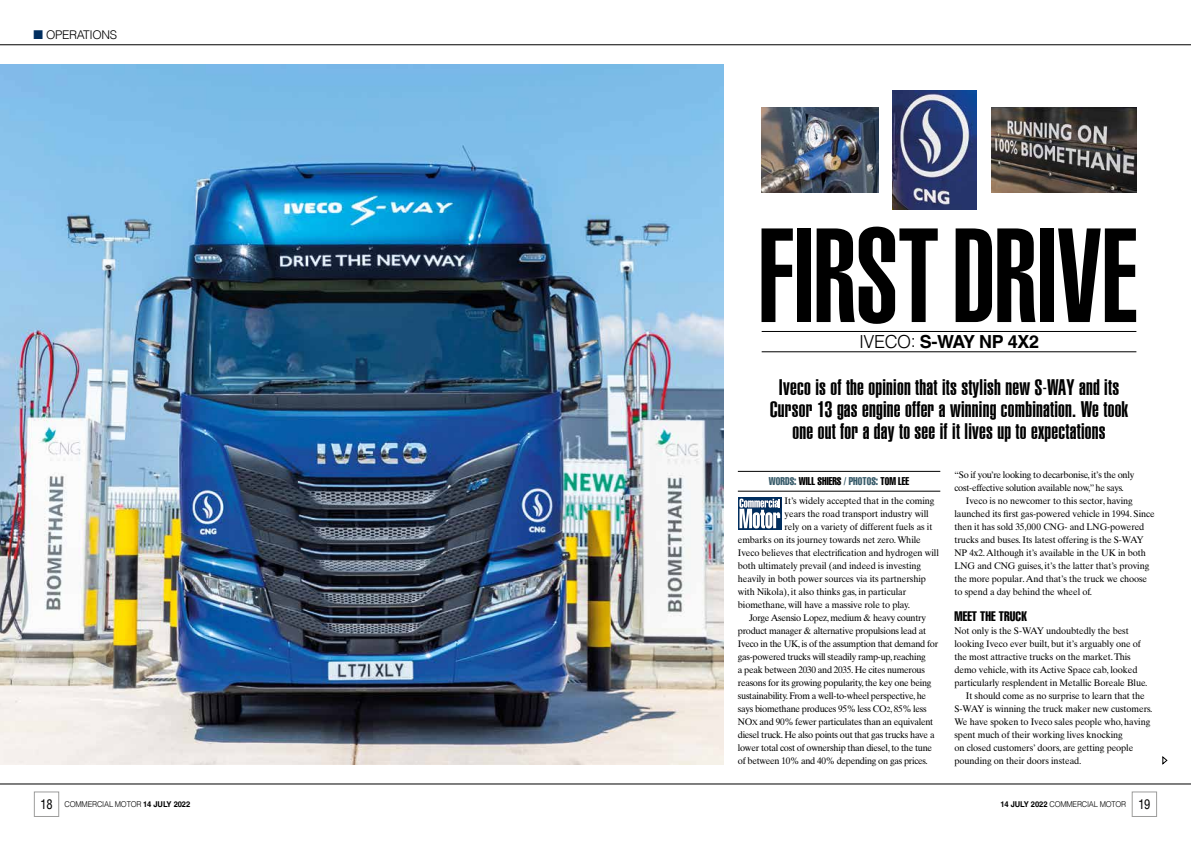
<style>
.page{position:relative;width:1191px;height:842px;background:#fff}
.page>*{position:absolute;margin:0;border:0;box-sizing:border-box;transform-origin:0 0}
.t1{font:131.4px "Helvetica Com Ult Compressed";letter-spacing:-.01em;color:#000}
.t2{font:22px/22px "Helvetica Com Ult Compressed";letter-spacing:.01em;color:#000;text-align:center;scale:1.1 1}
.t3{font:700 18px "Helvetica LT Com";letter-spacing:-.025em;color:#000}
.t4{font:extra-condensed 13.5px "Helvetica Com";letter-spacing:.01em;color:#000;scale:.9 1}
.t5{font:300 12px "Helvetica LT Com";letter-spacing:-.03em;color:#000}
.t6{font:extra-condensed 11px "Helvetica Com";color:#000;scale:.9 1}
.t7{font:9.5px/13px "Times Ten LT Std";letter-spacing:-.01em;color:#000}
.t8{font:9.5px/13px "Times Ten LT Std";letter-spacing:-.03em;color:#000}
.t9{font:300 8px "Helvetica LT Com";letter-spacing:-.03em;color:#000;scale:.95 1}
.s1{color:#002e5f}
.s2{font-weight:300}
.s3{color:#395c6b}
.s4{font-size:7.5px}
.s5{font-family:"Helvetica Com";font-weight:400;font-stretch:condensed;font-size:13px}
.s6{font-weight:700}
</style>
<div class="page">
<img style="left:0;top:64px;width:723px;height:700px">
<hr style="left:738px;top:471px;width:202px;height:1px;background:#000">
<hr style="left:738px;top:491px;width:202px;height:1px;background:#000">
<div style="left:738px;top:497px;width:43px;height:33px;background:#002e5f"></div>
<svg style="left:739px;top:499px;width:41px;height:30px"></svg>
<hr style="left:761px;top:331px;width:375px;height:1px;background:#000">
<hr style="left:761px;top:352px;width:375px;height:1px;background:#000">
<img style="left:892px;top:90px;width:85px;height:119px">
<img style="left:991px;top:108px;width:145px;height:84px">
<img style="left:761px;top:108px;width:117px;height:84px">
<hr style="left:0;top:45px;width:1191px;height:1px;background:#000">
<svg style="left:1162px;top:757px;width:5px;height:7px"></svg>
<hr style="left:0;top:784px;width:1191px;height:1px;background:#000">
<div style="left:34px;top:792px;width:25px;height:25px;border:1px solid #9d9d9c"></div>
<div style="left:1132px;top:792px;width:24px;height:25px;border:1px solid #9d9d9c"></div>
<p class="t5" style="left:34px;top:27px;width:85px"><span class="s1">■</span> OPERATIONS</p>
<h1 class="t1" style="left:757px;top:200px;width:381px">FIRST DRIVE</h1>
<h3 class="t3" style="left:859px;top:331px;width:181px"><span class="s2">IVECO:</span> S-WAY NP 4X2</h3>
<h2 class="t2" style="left:769px;top:377px;width:327px">Iveco is of the opinion that its stylish new S-WAY and its<br>Cursor 13 gas engine offer a winning combination. We took one out for a day to see if it lives up to expectations</h2>
<p class="t6" style="left:769px;top:474px;width:157px"><span class="s3">WORDS:</span> WILL SHIERS <span class="s3">/ PHOTOS:</span> TOM LEE</p>
<p class="t7" style="left:784px;top:494px;width:151px">It’s widely accepted that in the coming</p>
<p class="t7" style="left:784px;top:507px;width:146px">years the road transport industry will</p>
<p class="t7" style="left:784px;top:520px;width:149px">rely on a variety of different fuels as it</p>
<p class="t7" style="left:738px;top:533px;width:184px">embarks on its journey towards net zero. While</p>
<p class="t7" style="left:738px;top:546px;width:203px">Iveco believes that electrification and hydrogen will</p>
<p class="t7" style="left:738px;top:559px;width:185px">both ultimately prevail (and indeed is investing</p>
<p class="t7" style="left:738px;top:572px;width:190px">heavily in both power sources via its partnership</p>
<p class="t7" style="left:738px;top:585px;width:170px">with Nikola), it also thinks gas, in particular</p>
<p class="t7" style="left:738px;top:598px;width:174px">biomethane, will have a massive role to play.</p>
<p class="t8" style="left:749px;top:611px;width:178px">Jorge Asensio Lopez, medium &amp; heavy country</p>
<p class="t8" style="left:738px;top:624px;width:190px">product manager &amp; alternative propulsions lead at</p>
<p class="t8" style="left:738px;top:637px;width:202px">Iveco in the UK, is of the assumption that demand for</p>
<p class="t8" style="left:738px;top:650px;width:189px">gas-powered trucks will steadily ramp-up, reaching</p>
<p class="t8" style="left:738px;top:663px;width:189px">a peak between 2030 and 2035. He cites numerous</p>
<p class="t8" style="left:738px;top:676px;width:195px">reasons for its growing popularity, the key one being</p>
<p class="t8" style="left:738px;top:689px;width:190px">sustainability. From a well-to-wheel perspective, he</p>
<p class="t8" style="left:738px;top:702px;width:190px">says biomethane produces 95% less CO<span class="s4">2</span>, 85% less</p>
<p class="t8" style="left:738px;top:715px;width:197px">NO<span class="s4">X</span> and 90% fewer particulates than an equivalent</p>
<p class="t8" style="left:738px;top:728px;width:198px">diesel truck. He also points out that gas trucks have a</p>
<p class="t8" style="left:738px;top:741px;width:196px">lower total cost of ownership than diesel, to the tune</p>
<p class="t8" style="left:738px;top:754px;width:191px">of between 10% and 40% depending on gas prices.</p>
<p class="t8" style="left:954px;top:468px;width:181px">“So if you’re looking to decarbonise, it’s the only cost-effective solution available now,” he says.</p>
<p class="t7" style="left:954px;top:494px;width:202px;text-indent:11px">Iveco is no newcomer to this sector, having launched its first gas-powered vehicle in 1994. Since then it has sold 35,000 CNG- and LNG-powered trucks and buses. Its latest offering is the S-WAY NP 4x2. Although it’s available in the UK in both LNG and CNG guises, it’s the latter that’s proving the more popular. And that’s the truck we choose to spend a day behind the wheel of.</p>
<h3 class="t4" style="left:954px;top:608px;width:82px">MEET THE TRUCK</h3>
<p class="t7" style="left:954px;top:624px;width:176px">Not only is the S-WAY undoubtedly the best</p>
<p class="t7" style="left:954px;top:637px;width:188px">looking Iveco ever built, but it’s arguably one of</p>
<p class="t7" style="left:954px;top:650px;width:178px">the most attractive trucks on the market. This</p>
<p class="t7" style="left:954px;top:663px;width:184px">demo vehicle, with its Active Space cab, looked</p>
<p class="t7" style="left:954px;top:676px;width:195px">particularly resplendent in Metallic Boreale Blue.</p>
<p class="t7" style="left:965px;top:689px;width:180px">It should come as no surprise to learn that the</p>
<p class="t7" style="left:954px;top:702px;width:199px">S-WAY is winning the truck maker new customers.</p>
<p class="t7" style="left:954px;top:715px;width:197px">We have spoken to Iveco sales people who, having</p>
<p class="t7" style="left:954px;top:728px;width:170px">spent much of their working lives knocking</p>
<p class="t7" style="left:954px;top:741px;width:180px">on closed customers’ doors, are getting people</p>
<p class="t7" style="left:954px;top:754px;width:128px">pounding on their doors instead.</p>
<p class="t9" style="left:41px;top:799px;width:159px"><span class="s5">18</span> COMMERCIAL MOTOR <span class="s6">14 JULY 2022</span></p>
<p class="t9" style="left:1000px;top:799px;width:159px"><span class="s6">14 JULY 2022</span> COMMERCIAL MOTOR <span class="s5">19</span></p>
</div>
